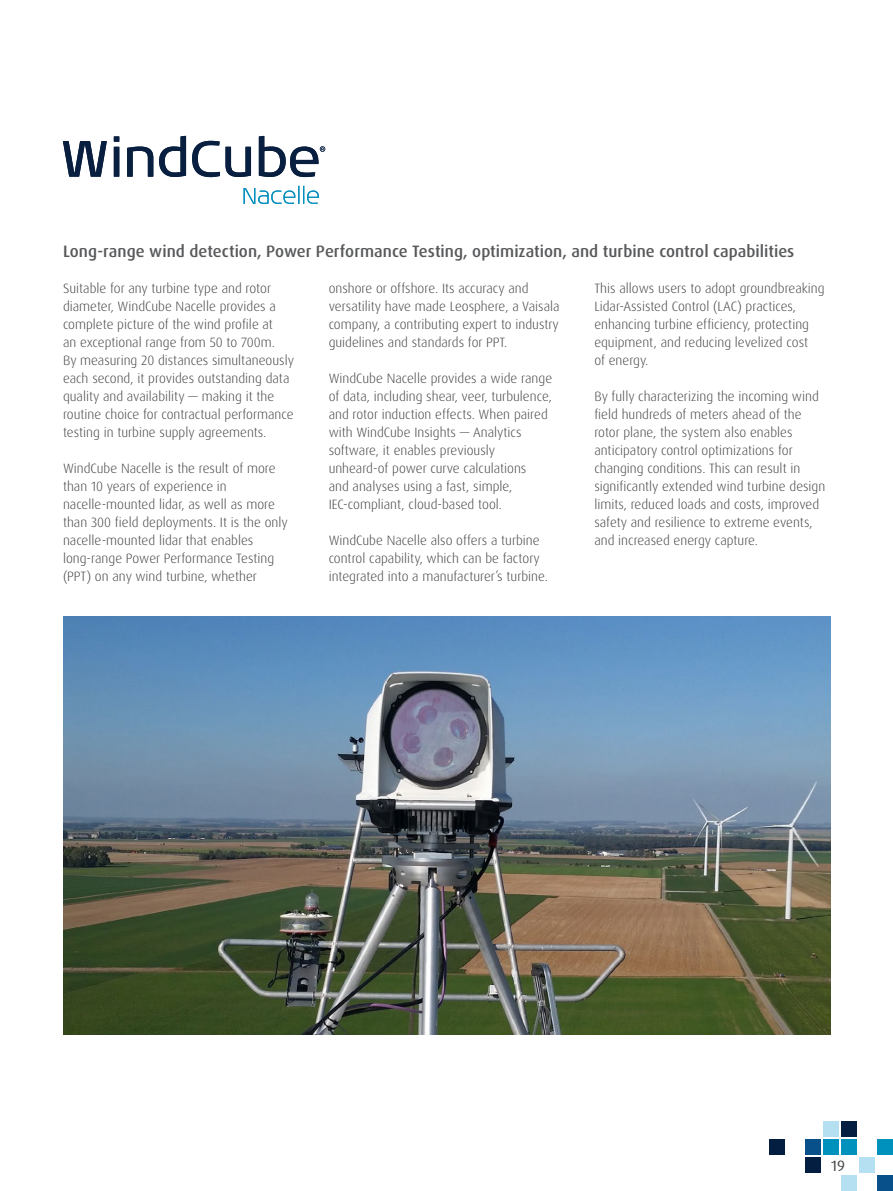
<style>
.page{position:relative;width:893px;height:1191px;background:#fff}
.page>*{position:absolute;margin:0;border:0;box-sizing:border-box;transform-origin:0 0}
.t1{font:500 16.5px "Dax Pro";color:#58595b}
.t2{font:15px "Dax Pro";color:#414042}
.t3{font:300 13.5px/18px "Dax Pro";color:#414042}
</style>
<div class="page">
<img style="left:63px;top:617px;width:767px;height:417px">
<svg style="left:63px;top:141px;width:44px;height:36px"></svg>
<svg style="left:114px;top:136px;width:5px;height:41px"></svg>
<svg style="left:127px;top:146px;width:26px;height:31px"></svg>
<svg style="left:159px;top:136px;width:27px;height:41px"></svg>
<svg style="left:192px;top:141px;width:59px;height:36px"></svg>
<svg style="left:259px;top:136px;width:66px;height:41px"></svg>
<svg style="left:244px;top:186px;width:75px;height:18px"></svg>
<div style="left:842px;top:1175px;width:15px;height:16px;background:#b5e0f1"></div>
<div style="left:824px;top:1139px;width:15px;height:15px;background:#0092bc"></div>
<div style="left:824px;top:1121px;width:15px;height:15px;background:#b5e0f1"></div>
<div style="left:860px;top:1157px;width:15px;height:15px;background:#b5e0f1"></div>
<div style="left:878px;top:1175px;width:15px;height:16px;background:#085089"></div>
<div style="left:878px;top:1139px;width:15px;height:15px;background:#0092bc"></div>
<div style="left:806px;top:1157px;width:15px;height:15px;background:#041e42"></div>
<div style="left:806px;top:1139px;width:15px;height:15px;background:#085089"></div>
<div style="left:769px;top:1139px;width:16px;height:15px;background:#041e42"></div>
<div style="left:842px;top:1139px;width:15px;height:15px;background:#0092bc"></div>
<div style="left:842px;top:1121px;width:15px;height:15px;background:#041e42"></div>
<p class="t1" style="left:63px;top:240px;width:733px">Long-range wind detection, Power Performance Testing, optimization, and turbine control capabilities</p>
<p class="t3" style="left:63px;top:279px;width:233px">Suitable for any turbine type and rotor diameter, WindCube Nacelle provides a complete picture of the wind profile at<br>an exceptional range from 50 to 700m.<br>By measuring 20 distances simultaneously each second, it provides outstanding data quality and availability — making it the routine choice for contractual performance testing in turbine supply agreements.</p>
<p class="t3" style="left:63px;top:459px;width:226px">WindCube Nacelle is the result of more than 10 years of experience in nacelle-mounted lidar, as well as more than 300 field deployments. It is the only nacelle-mounted lidar that enables long-range Power Performance Testing (PPT) on any wind turbine, whether</p>
<p class="t3" style="left:594px;top:279px;width:232px">This allows users to adopt groundbreaking Lidar-Assisted Control (LAC) practices, enhancing turbine efficiency, protecting equipment, and reducing levelized cost<br>of energy.</p>
<p class="t3" style="left:594px;top:387px;width:232px">By fully characterizing the incoming wind field hundreds of meters ahead of the rotor plane, the system also enables anticipatory control optimizations for changing conditions. This can result in significantly extended wind turbine design limits, reduced loads and costs, improved safety and resilience to extreme events, and increased energy capture.</p>
<p class="t3" style="left:329px;top:279px;width:233px">onshore or offshore. Its accuracy and versatility have made Leosphere, a Vaisala company, a contributing expert to industry guidelines and standards for PPT.</p>
<p class="t3" style="left:329px;top:369px;width:225px">WindCube Nacelle provides a wide range of data, including shear, veer, turbulence, and rotor induction effects. When paired with WindCube Insights — Analytics software, it enables previously unheard-of power curve calculations<br>and analyses using a fast, simple, IEC-compliant, cloud-based tool.</p>
<p class="t3" style="left:329px;top:531px;width:221px">WindCube Nacelle also offers a turbine control capability, which can be factory integrated into a manufacturer’s turbine.</p>
<p class="t2" style="left:831px;top:1156px;width:15px">19</p>
</div>
